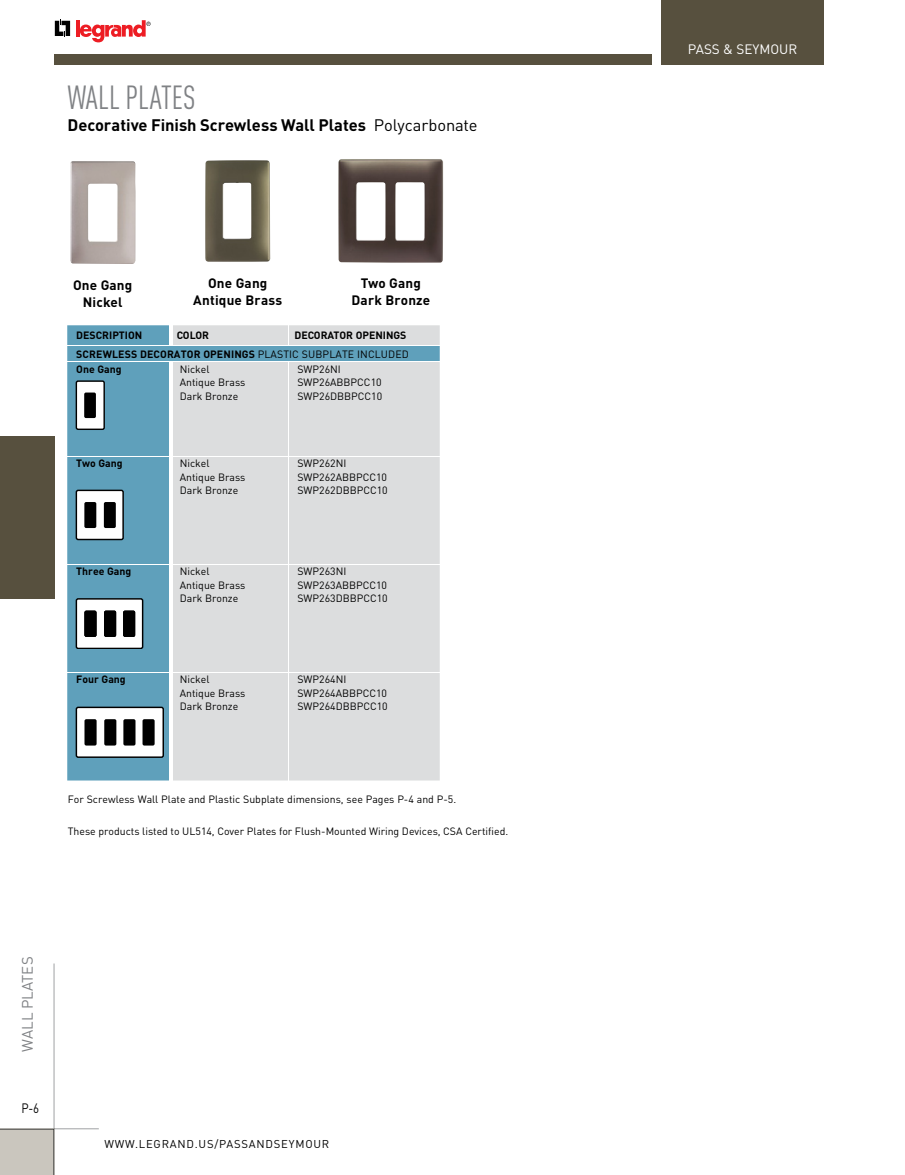
<style>
.page{position:relative;width:905px;height:1175px;background:#fff}
.page>*{position:absolute;margin:0;border:0;box-sizing:border-box;transform-origin:0 0}
.t1{font:condensed 33px "DIN Pro";color:#808285;scale:.95 1}
.t2{font:700 16.5px "DIN Pro";letter-spacing:-.005em;color:#000}
.t3{font:15px "DIN Pro";color:#808285}
.t4{font:700 13.5px/16.5px "DIN Pro";letter-spacing:.015em;color:#000;text-align:center}
.t5{font:13.5px "DIN Pro";color:#fff}
.t6{font:13.5px "DIN Pro";color:#000;scale:.85 1}
.t7{font:11.25px "DIN Pro";letter-spacing:.07em;color:#000}
.t8{font:10.5px "DIN Pro";color:#000}
.t9{font:700 10.5px/18.3px "DIN Pro";color:#000;text-align:right}
.s1{font-weight:400}
</style>
<div class="page">
<hr style="left:76px;top:20px;width:3px;height:17px;background:#ed1d24">
<svg style="left:80px;top:20px;width:71px;height:22px"></svg>
<svg style="left:55px;top:20px;width:15px;height:17px"></svg>
<div style="left:661px;top:0;width:163px;height:65px;background:#57503e"></div>
<div style="left:54px;top:54px;width:597px;height:11px;background:#57503e"></div>
<div style="left:0;top:1128px;width:54px;height:46px;background:#cac6be"></div>
<hr style="left:54px;top:1128px;width:45px;height:1px;background:#808285">
<hr style="left:0;top:1128px;width:54px;height:1px;background:#6c6b67">
<hr style="left:54px;top:963px;width:1px;height:165px;background:#808285">
<hr style="left:54px;top:1129px;width:1px;height:45px;background:#6c6b67">
<div style="left:0;top:436px;width:54px;height:162px;background:#57503e"></div>
<img style="left:70px;top:161px;width:66px;height:103px">
<div style="left:67px;top:325px;width:104px;height:455px;background:#5fa0bb"></div>
<div style="left:171px;top:325px;width:269px;height:455px;background:#dcddde"></div>
<svg style="left:288px;top:362px;width:1px;height:418px"></svg>
<svg style="left:288px;top:325px;width:1px;height:20px"></svg>
<hr style="left:67px;top:345px;width:104px;height:1px;background:#fff">
<hr style="left:171px;top:345px;width:117px;height:1px;background:#fff">
<hr style="left:288px;top:345px;width:152px;height:1px;background:#fff">
<hr style="left:67px;top:361px;width:104px;height:1px;background:#fff">
<hr style="left:171px;top:361px;width:117px;height:1px;background:#fff">
<hr style="left:288px;top:361px;width:152px;height:1px;background:#fff">
<hr style="left:67px;top:456px;width:102px;height:1px;background:#fff">
<hr style="left:172px;top:456px;width:116px;height:1px;background:#fff">
<hr style="left:288px;top:456px;width:152px;height:1px;background:#fff">
<hr style="left:67px;top:564px;width:102px;height:1px;background:#fff">
<hr style="left:172px;top:564px;width:116px;height:1px;background:#fff">
<hr style="left:288px;top:564px;width:152px;height:1px;background:#fff">
<hr style="left:67px;top:672px;width:102px;height:1px;background:#fff">
<hr style="left:172px;top:672px;width:116px;height:1px;background:#fff">
<hr style="left:288px;top:672px;width:152px;height:1px;background:#fff">
<hr style="left:169px;top:325px;width:3px;height:20px;background:#fff">
<svg style="left:169px;top:362px;width:3px;height:13px"></svg>
<hr style="left:169px;top:375px;width:3px;height:14px;background:#fff">
<svg style="left:169px;top:389px;width:3px;height:13px"></svg>
<hr style="left:169px;top:402px;width:3px;height:14px;background:#fff">
<svg style="left:169px;top:416px;width:3px;height:13px"></svg>
<hr style="left:169px;top:429px;width:3px;height:14px;background:#fff">
<svg style="left:169px;top:443px;width:3px;height:13px"></svg>
<hr style="left:169px;top:456px;width:3px;height:14px;background:#fff">
<svg style="left:169px;top:470px;width:3px;height:13px"></svg>
<hr style="left:169px;top:483px;width:3px;height:14px;background:#fff">
<svg style="left:169px;top:497px;width:3px;height:13px"></svg>
<hr style="left:169px;top:510px;width:3px;height:14px;background:#fff">
<svg style="left:169px;top:524px;width:3px;height:13px"></svg>
<hr style="left:169px;top:537px;width:3px;height:14px;background:#fff">
<svg style="left:169px;top:551px;width:3px;height:13px"></svg>
<hr style="left:169px;top:564px;width:3px;height:14px;background:#fff">
<svg style="left:169px;top:578px;width:3px;height:13px"></svg>
<hr style="left:169px;top:591px;width:3px;height:14px;background:#fff">
<svg style="left:169px;top:605px;width:3px;height:13px"></svg>
<hr style="left:169px;top:618px;width:3px;height:14px;background:#fff">
<svg style="left:169px;top:632px;width:3px;height:13px"></svg>
<hr style="left:169px;top:645px;width:3px;height:14px;background:#fff">
<svg style="left:169px;top:659px;width:3px;height:13px"></svg>
<hr style="left:169px;top:672px;width:3px;height:14px;background:#fff">
<svg style="left:169px;top:686px;width:3px;height:13px"></svg>
<hr style="left:169px;top:699px;width:3px;height:14px;background:#fff">
<svg style="left:169px;top:713px;width:3px;height:13px"></svg>
<hr style="left:169px;top:726px;width:3px;height:14px;background:#fff">
<svg style="left:169px;top:740px;width:3px;height:13px"></svg>
<hr style="left:169px;top:753px;width:3px;height:14px;background:#fff">
<svg style="left:169px;top:767px;width:3px;height:13px"></svg>
<img style="left:205px;top:160px;width:65px;height:102px">
<img style="left:338px;top:159px;width:105px;height:104px">
<div style="left:76px;top:381px;width:28px;height:48px;background:#fff;border-radius:2px"></div>
<div style="left:76px;top:380px;width:29px;height:50px;border:1px solid #000;border-radius:2px"></div>
<div style="left:84px;top:392px;width:12px;height:26px;background:#000;border-radius:2px"></div>
<div style="left:76px;top:490px;width:47px;height:49px;background:#fff;border-radius:2px"></div>
<div style="left:76px;top:489px;width:48px;height:51px;border:1px solid #000;border-radius:2px"></div>
<div style="left:84px;top:502px;width:12px;height:26px;background:#000;border-radius:2px"></div>
<div style="left:104px;top:502px;width:12px;height:26px;background:#000;border-radius:2px"></div>
<div style="left:76px;top:599px;width:67px;height:49px;background:#fff;border-radius:2px"></div>
<div style="left:76px;top:598px;width:67px;height:51px;border:1px solid #000;border-radius:2px"></div>
<svg style="left:84px;top:610px;width:12px;height:27px"></svg>
<svg style="left:104px;top:610px;width:12px;height:27px"></svg>
<svg style="left:123px;top:610px;width:12px;height:27px"></svg>
<div style="left:76px;top:707px;width:87px;height:50px;background:#fff;border-radius:2px"></div>
<div style="left:76px;top:706px;width:88px;height:51px;border:1px solid #000;border-radius:2px"></div>
<div style="left:84px;top:719px;width:13px;height:26px;background:#000;border-radius:2px"></div>
<div style="left:104px;top:719px;width:12px;height:26px;background:#000;border-radius:2px"></div>
<div style="left:123px;top:719px;width:12px;height:26px;background:#000;border-radius:2px"></div>
<div style="left:142px;top:719px;width:13px;height:26px;background:#000;border-radius:2px"></div>
<h1 class="t1" style="left:68px;top:78px;width:136px">WALL PLATES</h1>
<h2 class="t2" style="left:68px;top:114px;width:411px">Decorative Finish Screwless Wall Plates <span class="s1">Polycarbonate</span></h2>
<p class="t4" style="left:193px;top:274px;width:91px">One Gang<br>Antique Brass</p>
<p class="t4" style="left:351px;top:274px;width:80px">Two Gang<br>Dark Bronze</p>
<p class="t4" style="left:73px;top:276px;width:61px">One Gang<br>Nickel</p>
<p class="t9" style="left:76px;top:326px;width:68px">DESCRIPTION</p>
<p class="t9" style="left:177px;top:326px;width:34px">COLOR</p>
<p class="t9" style="left:76px;top:326px;width:334px">DECORATOR OPENINGS<br>SCREWLESS DECORATOR OPENINGS <span class="s1">PLASTIC SUBPLATE INCLUDED</span></p>
<p class="t9" style="left:76px;top:359px;width:47px">One Gang</p>
<p class="t8" style="left:180px;top:362px;width:31px">Nickel</p>
<p class="t8" style="left:297px;top:362px;width:45px">SWP26NI</p>
<p class="t8" style="left:180px;top:375px;width:67px">Antique Brass</p>
<p class="t8" style="left:297px;top:375px;width:86px">SWP26ABBPCC10</p>
<p class="t8" style="left:180px;top:389px;width:60px">Dark Bronze</p>
<p class="t8" style="left:297px;top:389px;width:86px">SWP26DBBPCC10</p>
<p class="t9" style="left:76px;top:454px;width:48px">Two Gang</p>
<p class="t8" style="left:180px;top:456px;width:31px">Nickel</p>
<p class="t8" style="left:297px;top:456px;width:50px">SWP262NI</p>
<p class="t8" style="left:180px;top:470px;width:67px">Antique Brass</p>
<p class="t8" style="left:297px;top:470px;width:91px">SWP262ABBPCC10</p>
<p class="t8" style="left:180px;top:483px;width:60px">Dark Bronze</p>
<p class="t8" style="left:297px;top:483px;width:92px">SWP262DBBPCC10</p>
<p class="t9" style="left:76px;top:562px;width:57px">Three Gang</p>
<p class="t8" style="left:180px;top:564px;width:31px">Nickel</p>
<p class="t8" style="left:297px;top:564px;width:50px">SWP263NI</p>
<p class="t8" style="left:180px;top:578px;width:67px">Antique Brass</p>
<p class="t8" style="left:297px;top:578px;width:91px">SWP263ABBPCC10</p>
<p class="t8" style="left:180px;top:591px;width:60px">Dark Bronze</p>
<p class="t8" style="left:297px;top:591px;width:92px">SWP263DBBPCC10</p>
<p class="t9" style="left:76px;top:670px;width:51px">Four Gang</p>
<p class="t8" style="left:180px;top:672px;width:31px">Nickel</p>
<p class="t8" style="left:297px;top:672px;width:50px">SWP264NI</p>
<p class="t8" style="left:180px;top:686px;width:67px">Antique Brass</p>
<p class="t8" style="left:297px;top:686px;width:91px">SWP264ABBPCC10</p>
<p class="t8" style="left:180px;top:699px;width:60px">Dark Bronze</p>
<p class="t8" style="left:297px;top:699px;width:92px">SWP264DBBPCC10</p>
<p class="t8" style="left:68px;top:791px;width:390px">For Screwless Wall Plate and Plastic Subplate dimensions, see Pages P-4 and P-5.</p>
<p class="t8" style="left:68px;top:824px;width:442px">These products listed to UL514, Cover Plates for Flush-Mounted Wiring Devices, CSA Certified.</p>
<h3 class="t3" style="left:17px;top:1051px;width:97px;rotate:-90deg">WALL PLATES</h3>
<p class="t6" style="left:22px;top:1099px;width:22px">P-6</p>
<p class="t7" style="left:104px;top:1136px;width:226px">WWW.LEGRAND.US/PASSANDSEYMOUR</p>
<p class="t5" style="left:688px;top:40px;width:111px">PASS &amp; SEYMOUR</p>
</div>
